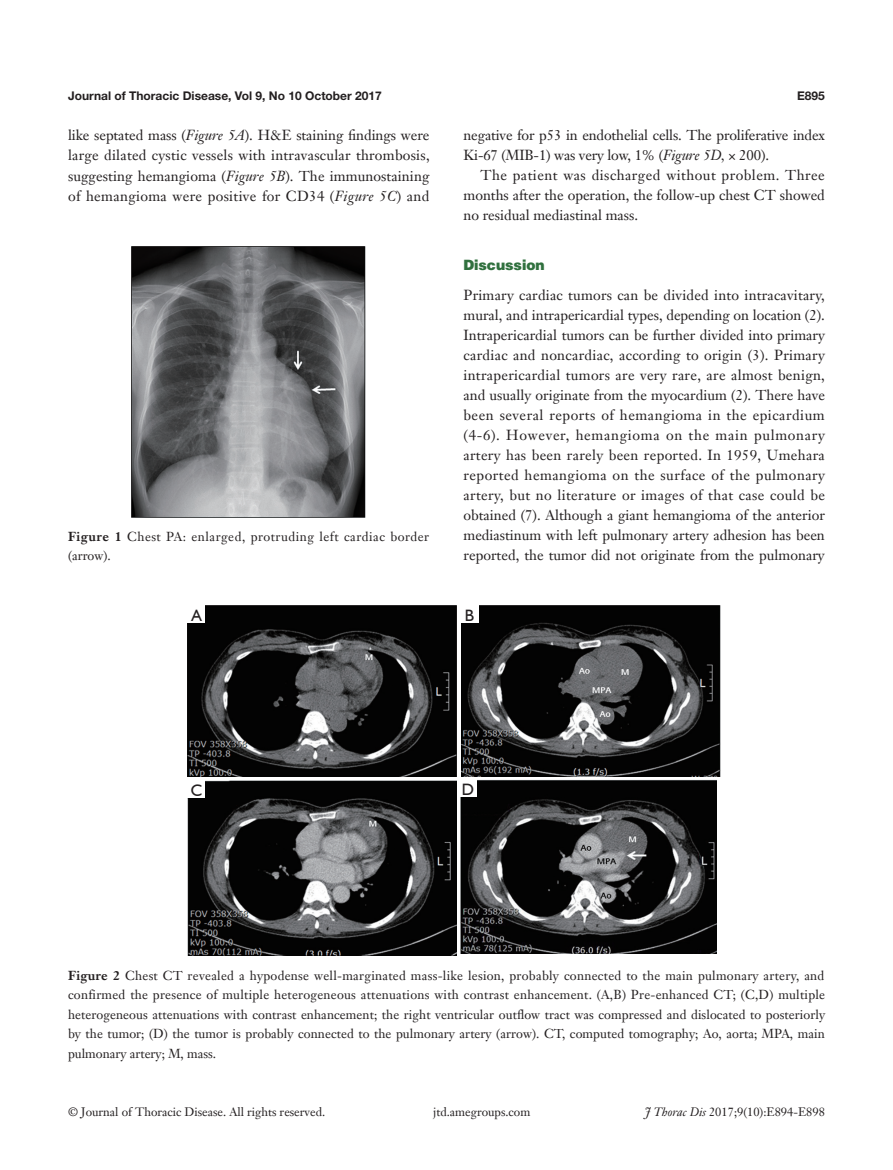
<style>
.page{position:relative;width:893px;height:1170px;background:#fff}
.page>*{position:absolute;margin:0;border:0;box-sizing:border-box;transform-origin:0 0}
.图注{font:16.5px "Humanist 521 BT";color:#231f20}
.t1{font:14.25px/20px "Janson Text LT";color:#231f20;text-align:justify}
.t2{font:900 14.25px "Helvetica";color:#30703e}
.t3{font:12.75px/19.5px "Janson Text LT";letter-spacing:.005em;color:#231f20;text-align:justify}
.t4{font:12.75px/19.5px "Janson Text LT";letter-spacing:.04em;color:#231f20}
.t5{font:12px "Janson Text LT";color:#231f20}
.t6{font:700 12px "Helvetica Neue LT Pro";color:#231f20}
.s1{font-style:italic}
.s2{font-weight:700}
</style>
<div class="page">
<img style="left:132px;top:247px;width:234px;height:270px">
<img style="left:188px;top:780px;width:269px;height:175px">
<img style="left:461px;top:605px;width:259px;height:171px">
<img style="left:460px;top:780px;width:257px;height:173px">
<img style="left:188px;top:605px;width:269px;height:171px">
<div style="left:188px;top:605px;width:17px;height:17px;background:#fff"></div>
<div style="left:461px;top:605px;width:17px;height:17px;background:#fff"></div>
<div style="left:188px;top:780px;width:17px;height:17px;background:#fff"></div>
<div style="left:459px;top:779px;width:17px;height:17px;background:#fff"></div>
<p class="t6" style="left:68px;top:88px;width:315px">Journal of Thoracic Disease, Vol 9, No 10 October 2017</p>
<p class="t6" style="left:797px;top:88px;width:29px">E895</p>
<p class="t1" style="left:68px;top:125px;width:363px;line-height:20.4px">like septated mass (<span class="s1">Figure 5A</span>). H&amp;E staining findings were large dilated cystic vessels with intravascular thrombosis, suggesting hemangioma (<span class="s1">Figure 5B</span>). The immunostaining of hemangioma were positive for CD34 (<span class="s1">Figure 5C</span>) and</p>
<p class="t1" style="left:463px;top:125px;width:363px">negative for p53 in endothelial cells. The proliferative index<br>Ki-67 (MIB-1) was very low, 1% (<span class="s1">Figure 5D,</span> × 200).</p>
<p class="t1" style="left:463px;top:165px;width:363px;text-indent:17px">The patient was discharged without problem. Three months after the operation, the follow-up chest CT showed no residual mediastinal mass.</p>
<p class="t2" style="left:463px;top:255px;width:83px">Discussion</p>
<p class="t1" style="left:463px;top:285px;width:363px">Primary cardiac tumors can be divided into intracavitary, mural, and intrapericardial types, depending on location (2).<br>Intrapericardial tumors can be further divided into primary cardiac and noncardiac, according to origin (3). Primary intrapericardial tumors are very rare, are almost benign, and usually originate from the myocardium (2). There have been several reports of hemangioma in the epicardium (4-6). However, hemangioma on the main pulmonary artery has been rarely been reported. In 1959, Umehara reported hemangioma on the surface of the pulmonary artery, but no literature or images of that case could be obtained (7). Although a giant hemangioma of the anterior mediastinum with left pulmonary artery adhesion has been reported, the tumor did not originate from the pulmonary</p>
<p class="t4" style="left:68px;top:526px;width:363px"><span class="s2">Figure 1</span> Chest PA: enlarged, protruding left cardiac border (arrow).</p>
<p class="图注" style="left:191px;top:605px;width:12px">A</p>
<p class="图注" style="left:465px;top:605px;width:11px">B</p>
<p class="图注" style="left:191px;top:780px;width:13px">C</p>
<p class="图注" style="left:462px;top:779px;width:14px">D</p>
<p class="t3" style="left:68px;top:965px;width:759px"><span class="s2">Figure 2</span> Chest CT revealed a hypodense well-marginated mass-like lesion, probably connected to the main pulmonary artery, and confirmed the presence of multiple heterogeneous attenuations with contrast enhancement. (A,B) Pre-enhanced CT; (C,D) multiple heterogeneous attenuations with contrast enhancement; the right ventricular outflow tract was compressed and dislocated to posteriorly by the tumor; (D) the tumor is probably connected to the pulmonary artery (arrow). CT, computed tomography; Ao, aorta; MPA, main pulmonary artery; M, mass.</p>
<p class="t5" style="left:68px;top:1104px;width:259px">© Journal of Thoracic Disease. All rights reserved.</p>
<p class="t5" style="left:433px;top:1104px;width:99px">jtd.amegroups.com</p>
<p class="t5" style="left:645px;top:1104px;width:182px"><span class="s1">J Thorac Dis</span> 2017;9(10):E894-E898</p>
</div>
